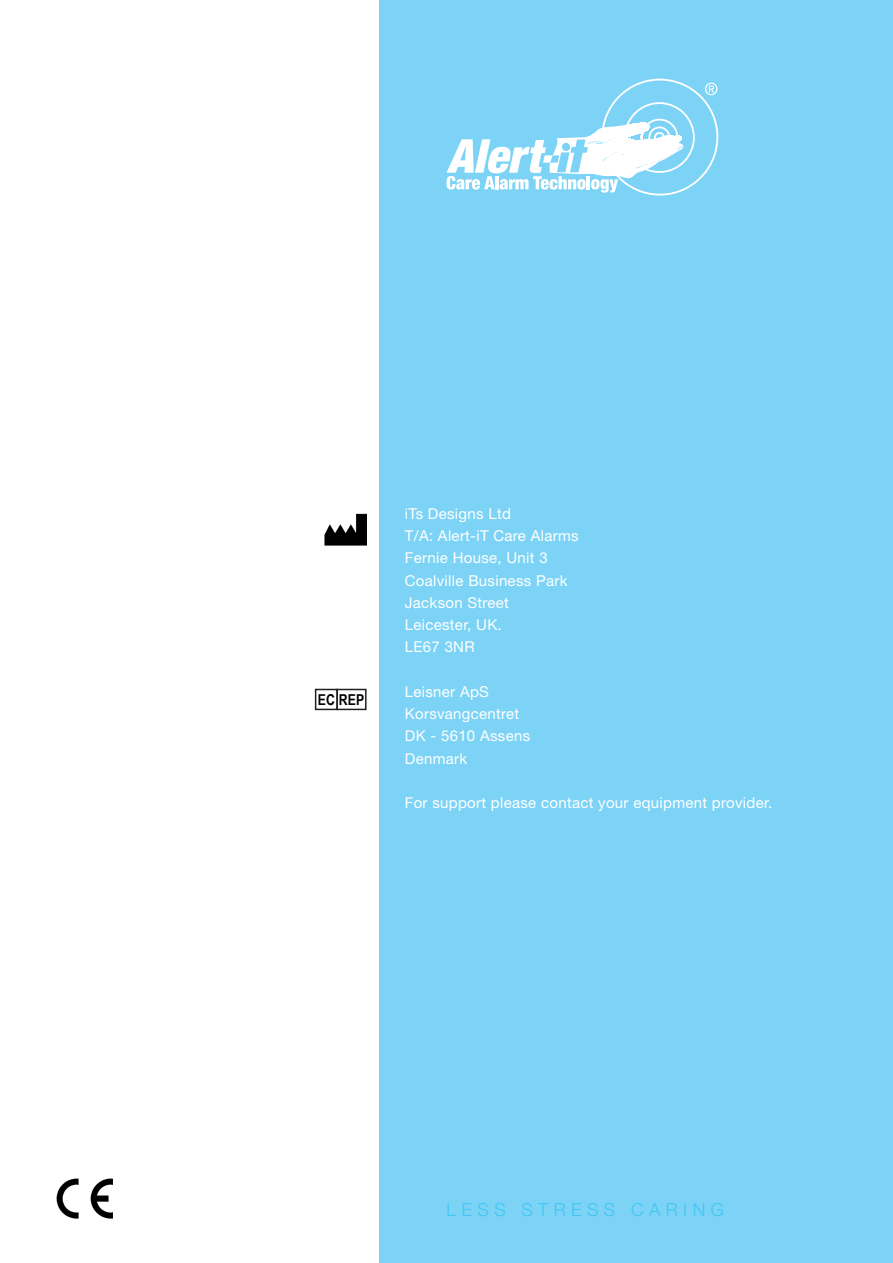
<style>
.page{position:relative;width:893px;height:1263px;background:#fff}
.page>*{position:absolute;margin:0;border:0;box-sizing:border-box;transform-origin:0 0}
.t1{font:300 18px "Helvetica Neue LT Std";letter-spacing:.3em;color:#40c7f4}
.t2{font:15px "Helvetica Neue LT Std";letter-spacing:.02em;color:#fff}
.t3{font:700 15px "Arial Narrow";color:#000}
</style>
<div class="page">
<div style="left:379px;top:0;width:514px;height:1263px;background:#7cd3f6"></div>
<svg style="left:446px;top:79px;width:272px;height:117px"></svg>
<img style="left:325px;top:513px;width:42px;height:33px">
<div style="left:315px;top:689px;width:23px;height:21px;border:2px solid #231f20"></div>
<div style="left:336px;top:689px;width:31px;height:21px;border:2px solid #231f20"></div>
<img style="left:57px;top:1178px;width:55px;height:41px">
<p class="t3" style="left:318px;top:688px;width:48px">EC REP</p>
<p class="t2" style="left:405px;top:505px;width:108px">iTs Designs Ltd</p>
<p class="t2" style="left:405px;top:527px;width:175px">T/A: Alert-iT Care Alarms</p>
<p class="t2" style="left:405px;top:549px;width:144px">Fernie House, Unit 3</p>
<p class="t2" style="left:405px;top:571px;width:164px">Coalville Business Park</p>
<p class="t2" style="left:405px;top:594px;width:106px">Jackson Street</p>
<p class="t2" style="left:405px;top:616px;width:98px">Leicester, UK.</p>
<p class="t2" style="left:405px;top:638px;width:71px">LE67 3NR</p>
<p class="t2" style="left:405px;top:683px;width:86px">Leisner ApS</p>
<p class="t2" style="left:405px;top:705px;width:116px">Korsvangcentret</p>
<p class="t2" style="left:405px;top:727px;width:127px">DK - 5610 Assens</p>
<p class="t2" style="left:405px;top:749px;width:64px">Denmark</p>
<p class="t2" style="left:405px;top:794px;width:369px">For support please contact your equipment provider.</p>
<p class="t1" style="left:446px;top:1198px;width:279px">LESS STRESS CARING</p>
</div>
